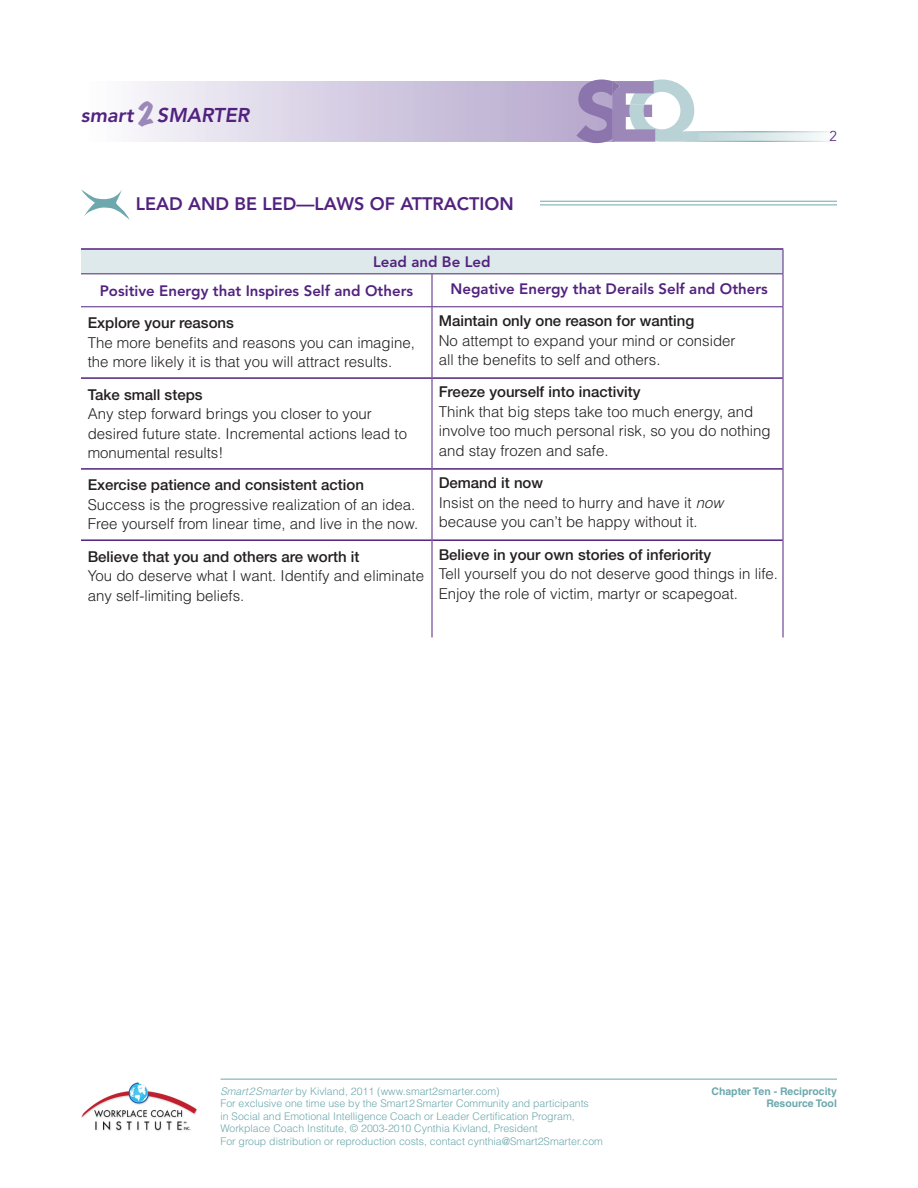
<style>
.page{position:relative;width:918px;height:1188px;background:#fff}
.page>*{position:absolute;margin:0;border:0;box-sizing:border-box;transform-origin:0 0}
.t1{font:italic 800 19.95px "Avenir LT Std";color:#52227f}
.t2{font:800 18px "Avenir LT Std";color:#52227f}
.t3{font:300 15px/19.5px "Helvetica LT Std";color:#231f20}
.t4{font:500 15px "Helvetica Neue LT Std";color:#231f20}
.t5{font:800 15px/29px "Avenir LT Std";color:#52227f}
.t6{font:300 14.25px "Avenir LT Std";color:#52227f}
.t7{font:300 10.5px/12.6px "Helvetica LT Std";color:#6ca8ad}
.t8{font:700 10.5px "Helvetica LT Std";color:#6ca8ad}
.s1{font-family:"Marker Felt Wide";font-weight:400;font-style:normal;font-size:28.2px;color:#9b87b8}
.s2{font-style:italic}
</style>
<div class="page">
<div style="left:81px;top:81px;width:533px;height:61px;background:linear-gradient(to right,#fcfcfe,#b1a2ca)"></div>
<svg style="left:576px;top:80px;width:123px;height:63px"></svg>
<svg style="left:699px;top:132px;width:130px;height:9px"></svg>
<hr style="left:685px;top:141px;width:152px;height:1px;background:#fff">
<hr style="left:685px;top:131px;width:152px;height:1px;background:#fff">
<hr style="left:220px;top:1079px;width:617px;height:1px;background:#6ca8ad">
<img style="left:81px;top:1082px;width:116px;height:49px">
<svg style="left:81px;top:189px;width:49px;height:31px"></svg>
<hr style="left:540px;top:201px;width:297px;height:1px;background:#6ca8ad">
<hr style="left:540px;top:205px;width:297px;height:1px;background:#6ca8ad">
<div style="left:81px;top:249px;width:702px;height:25px;background:#dde9ea"></div>
<hr style="left:81px;top:273px;width:351px;height:1px;background:#52227f">
<hr style="left:432px;top:273px;width:351px;height:1px;background:#52227f">
<hr style="left:81px;top:306px;width:351px;height:1px;background:#52227f">
<hr style="left:432px;top:306px;width:351px;height:1px;background:#52227f">
<hr style="left:81px;top:248px;width:351px;height:2px;background:#52227f">
<hr style="left:432px;top:248px;width:351px;height:2px;background:#52227f">
<hr style="left:81px;top:377px;width:351px;height:2px;background:#52227f">
<hr style="left:432px;top:377px;width:351px;height:2px;background:#52227f">
<hr style="left:81px;top:468px;width:351px;height:2px;background:#52227f">
<hr style="left:432px;top:468px;width:351px;height:2px;background:#52227f">
<hr style="left:81px;top:539px;width:351px;height:2px;background:#52227f">
<hr style="left:432px;top:539px;width:351px;height:2px;background:#52227f">
<svg style="left:783px;top:250px;width:1px;height:23px"></svg>
<hr style="left:432px;top:274px;width:1px;height:32px;background:#52227f">
<hr style="left:783px;top:274px;width:1px;height:32px;background:#52227f">
<hr style="left:432px;top:307px;width:1px;height:71px;background:#52227f">
<hr style="left:783px;top:307px;width:1px;height:71px;background:#52227f">
<hr style="left:432px;top:378px;width:1px;height:91px;background:#52227f">
<hr style="left:783px;top:378px;width:1px;height:91px;background:#52227f">
<hr style="left:432px;top:469px;width:1px;height:71px;background:#52227f">
<hr style="left:783px;top:469px;width:1px;height:71px;background:#52227f">
<hr style="left:432px;top:540px;width:1px;height:97px;background:#52227f">
<hr style="left:783px;top:540px;width:1px;height:97px;background:#52227f">
<h1 class="t1" style="left:81px;top:103px;width:170px">smart <span class="s1">2</span> SMARTER</h1>
<p class="t2" style="left:136px;top:193px;width:379px">LEAD AND BE LED—LAWS OF ATTRACTION</p>
<p class="t5" style="left:100px;top:247px;width:392px;text-indent:273px">Lead and Be Led<br>Positive Energy that Inspires Self and Others</p>
<p class="t5" style="left:451px;top:274px;width:319px">Negative Energy that Derails Self and Others</p>
<p class="t4" style="left:88px;top:314px;width:148px">Explore your reasons</p>
<p class="t3" style="left:88px;top:333px;width:329px">The more benefits and reasons you can imagine, the more likely it is that you will attract results.</p>
<p class="t4" style="left:88px;top:385px;width:116px">Take small steps</p>
<p class="t3" style="left:88px;top:404px;width:321px">Any step forward brings you closer to your desired future state. Incremental actions lead to monumental results!</p>
<p class="t4" style="left:88px;top:476px;width:278px">Exercise patience and consistent action</p>
<p class="t3" style="left:88px;top:495px;width:332px">Success is the progressive realization of an idea.<br>Free yourself from linear time, and live in the now.</p>
<p class="t4" style="left:88px;top:547px;width:273px">Believe that you and others are worth it</p>
<p class="t3" style="left:88px;top:566px;width:338px">You do deserve what I want. Identify and eliminate any self-limiting beliefs.</p>
<p class="t4" style="left:439px;top:312px;width:257px">Maintain only one reason for wanting</p>
<p class="t3" style="left:439px;top:330px;width:298px">No attempt to expand your mind or consider all the benefits to self and others.</p>
<p class="t4" style="left:439px;top:383px;width:203px">Freeze yourself into inactivity</p>
<p class="t3" style="left:439px;top:402px;width:333px">Think that big steps take too much energy, and involve too much personal risk, so you do nothing and stay frozen and safe.</p>
<p class="t4" style="left:439px;top:474px;width:106px">Demand it now</p>
<p class="t3" style="left:439px;top:493px;width:286px">Insist on the need to hurry and have it <span class="s2">now </span>because you can’t be happy without it.</p>
<p class="t4" style="left:439px;top:545px;width:274px">Believe in your own stories of inferiority</p>
<p class="t3" style="left:439px;top:564px;width:341px">Tell yourself you do not deserve good things in life.<br>Enjoy the role of victim, martyr or scapegoat.</p>
<p class="t6" style="left:830px;top:128px;width:9px">2</p>
<p class="t7" style="left:220px;top:1085px;width:281px"><span class="s2">Smart2Smarter</span> by Kivland, 2011 (www.smart2smarter.com)</p>
<p class="t8" style="left:711px;top:1085px;width:127px">Chapter Ten - Reciprocity</p>
<p class="t7" style="left:220px;top:1097px;width:370px">For exclusive one time use by the Smart2Smarter Community and participants</p>
<p class="t8" style="left:766px;top:1097px;width:72px">Resource Tool</p>
<p class="t7" style="left:220px;top:1110px;width:384px">in Social and Emotional Intelligence Coach or Leader Certification Program,<br>Workplace Coach Institute, © 2003-2010 Cynthia Kivland, President<br>For group distribution or reproduction costs, contact cynthia@Smart2Smarter.com</p>
</div>
